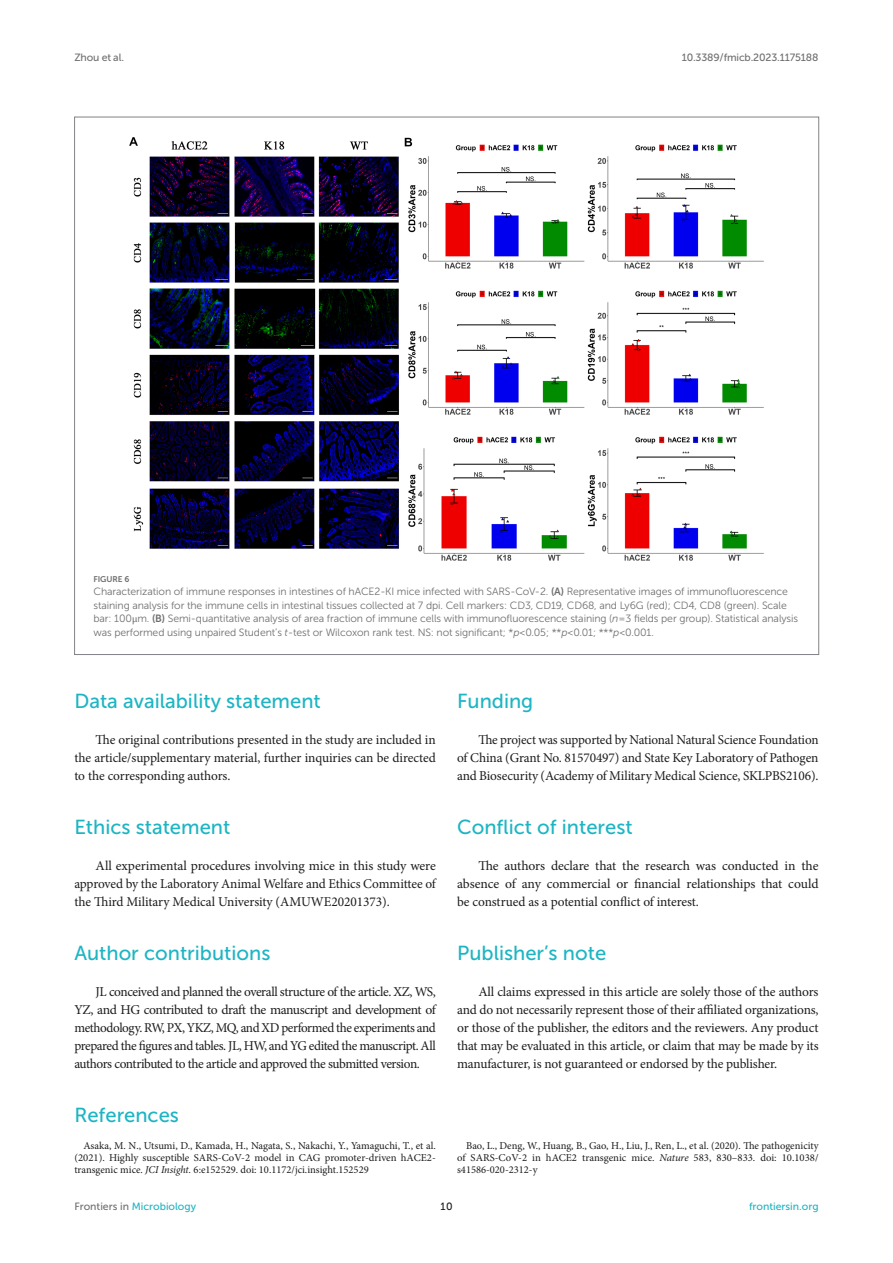
<style>
.page{position:relative;width:893px;height:1263px;background:#fff}
.page>*{position:absolute;margin:0;border:0;box-sizing:border-box;transform-origin:0 0}
.HEAD_1{font:20.25px "Museo Sans 500";color:#1db5c3}
.REF_HD{font:20.25px "Museo Sans 500";color:#1db5c3}
.TEXT_FLUSH{font:13.5px/18px "Minion Pro";letter-spacing:-.01em;color:#1b1c1b;text-align:justify}
.FIG_LEG{font:10.5px/13.5px "Museo Sans 300";letter-spacing:-.01em;color:#706f70}
.REF{font:10.5px/12px "Minion Pro";color:#1b1c1b;text-align:justify}
.t1{font:10.5px "Museo Sans 500";color:#1db5c3}
.t2{font:10.5px "Museo Sans 500";letter-spacing:-.015em;color:#706f70}
.t3{font:10.5px "Museo Sans 500";color:#1b1c1b}
.FIG_HD{font:8.25px "Museo Sans 700";letter-spacing:-.01em;color:#706f70}
.s1{font-family:"Museo Sans 700"}
.s2{font-family:"STIX General"}
.s3{font-style:italic}
.s4{color:#706f70}
</style>
<div class="page">
<img style="left:129px;top:137px;width:635px;height:424px">
<p class="t2" style="left:74px;top:51px;width:51px">Zhou et al.</p>
<p class="t2" style="left:682px;top:51px;width:138px">10.3389/fmicb.2023.1175188</p>
<p class="FIG_HD" style="left:94px;top:574px;width:37px">FIGURE 6</p>
<p class="FIG_LEG" style="left:94px;top:585px;width:706px">Characterization of immune responses in intestines of hACE2-KI mice infected with SARS-CoV-2. <span class="s1">(A)</span> Representative images of immunofluorescence staining analysis for the immune cells in intestinal tissues collected at 7 dpi. Cell markers: CD3, CD19, CD68, and Ly6G (red); CD4, CD8 (green). Scale bar: 100 <span class="s2">μ</span>m. <span class="s1">(B)</span> Semi-quantitative analysis of area fraction of immune cells with immunofluorescence staining (<span class="s3">n</span> = 3 fields per group). Statistical analysis was performed using unpaired Student’s <span class="s3">t</span>-test or Wilcoxon rank test. NS: not significant; *<span class="s3">p</span> &lt; 0.05; **<span class="s3">p</span> &lt; 0.01; ***<span class="s3">p</span> &lt; 0.001.</p>
<p class="HEAD_1" style="left:74px;top:690px;width:248px">Data availability statement</p>
<p class="TEXT_FLUSH" style="left:74px;top:731px;width:363px;text-indent:21px">The original contributions presented in the study are included in the article/supplementary material, further inquiries can be directed to the corresponding authors.</p>
<p class="HEAD_1" style="left:74px;top:816px;width:158px">Ethics statement</p>
<p class="TEXT_FLUSH" style="left:74px;top:857px;width:363px;text-indent:21px">All experimental procedures involving mice in this study were approved by the Laboratory Animal Welfare and Ethics Committee of the Third Military Medical University (AMUWE20201373).</p>
<p class="HEAD_1" style="left:74px;top:942px;width:197px">Author contributions</p>
<p class="TEXT_FLUSH" style="left:74px;top:983px;width:363px;text-indent:21px">JL conceived and planned the overall structure of the article. XZ, WS, YZ, and HG contributed to draft the manuscript and development of methodology. RW, PX, YKZ, MQ, and XD performed the experiments and prepared the figures and tables. JL, HW, and YG edited the manuscript. All authors contributed to the article and approved the submitted version.</p>
<p class="HEAD_1" style="left:457px;top:690px;width:78px">Funding</p>
<p class="TEXT_FLUSH" style="left:457px;top:731px;width:363px;text-indent:21px">The project was supported by National Natural Science Foundation of China (Grant No. 81570497) and State Key Laboratory of Pathogen and Biosecurity (Academy of Military Medical Science, SKLPBS2106).</p>
<p class="HEAD_1" style="left:457px;top:816px;width:177px">Conflict of interest</p>
<p class="TEXT_FLUSH" style="left:457px;top:857px;width:363px;text-indent:21px">The authors declare that the research was conducted in the absence of any commercial or financial relationships that could be construed as a potential conflict of interest.</p>
<p class="HEAD_1" style="left:457px;top:942px;width:151px">Publisher’s note</p>
<p class="TEXT_FLUSH" style="left:457px;top:983px;width:363px;text-indent:21px">All claims expressed in this article are solely those of the authors and do not necessarily represent those of their affiliated organizations, or those of the publisher, the editors and the reviewers. Any product that may be evaluated in this article, or claim that may be made by its manufacturer, is not guaranteed or endorsed by the publisher.</p>
<p class="REF_HD" style="left:74px;top:1104px;width:106px">References</p>
<p class="REF" style="left:74px;top:1140px;width:363px;text-indent:9px">Asaka, M. N., Utsumi, D., Kamada, H., Nagata, S., Nakachi, Y., Yamaguchi, T., et al. (2021). Highly susceptible SARS-CoV-2 model in CAG promoter-driven hACE2- transgenic mice. <span class="s3">JCI Insight.</span> 6:e152529. doi: 10.1172/jci.insight.152529</p>
<p class="REF" style="left:457px;top:1140px;width:363px;text-indent:9px">Bao, L., Deng, W., Huang, B., Gao, H., Liu, J., Ren, L., et al. (2020). The pathogenicity of SARS-CoV-2 in hACE2 transgenic mice. <span class="s3">Nature</span> 583, 830–833. doi: 10.1038/ s41586-020-2312-y</p>
<p class="t1" style="left:74px;top:1200px;width:123px"><span class="s4">Frontiers in</span> Microbiology</p>
<p class="t3" style="left:440px;top:1200px;width:14px">10</p>
<p class="t1" style="left:749px;top:1200px;width:71px">frontiersin.org</p>
</div>
